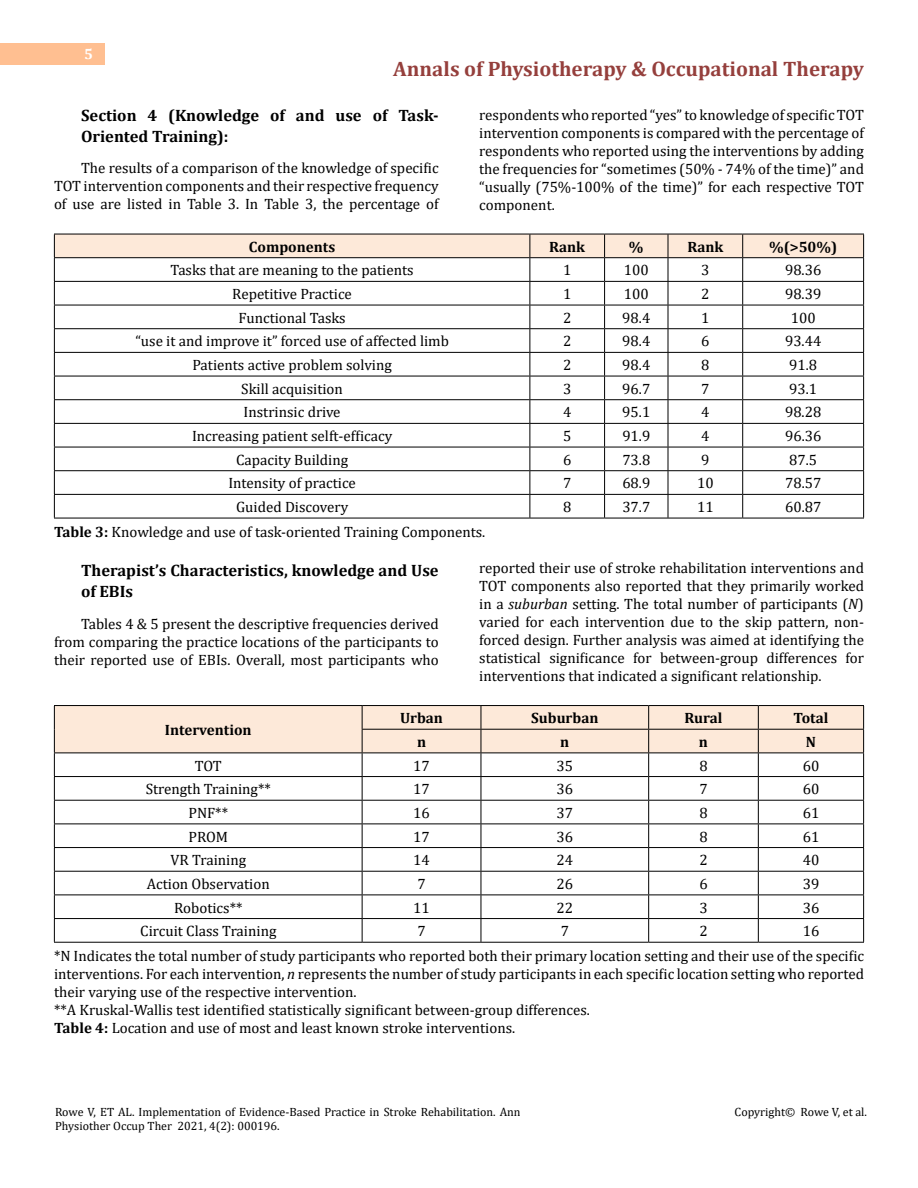
<style>
.page{position:relative;width:918px;height:1188px;background:#fff}
.page>*{position:absolute;margin:0;border:0;box-sizing:border-box;transform-origin:0 0}
.t1{font:700 21px "Cambria";color:#953f3c}
.t2{font:700 16.5px/21px "Cambria";color:#000}
.t3{font:15px/18px "Cambria";color:#000;text-align:justify}
.t4{font:700 15px "Cambria";color:#000}
.t5{font:700 15px "Cambria";color:#fff}
.t6{font:12px/14.4px "Cambria";color:#000}
.s1{font-weight:700}
.s2{font-style:italic}
</style>
<div class="page">
<div style="left:0;top:43px;width:105px;height:21px;background:#ffbf91"></div>
<hr style="left:54px;top:518px;width:476px;height:1px;background:#000">
<hr style="left:530px;top:518px;width:75px;height:1px;background:#000">
<hr style="left:605px;top:518px;width:63px;height:1px;background:#000">
<hr style="left:668px;top:518px;width:75px;height:1px;background:#000">
<hr style="left:743px;top:518px;width:121px;height:1px;background:#000">
<svg style="left:54px;top:234px;width:810px;height:284px"></svg>
<hr style="left:54px;top:705px;width:308px;height:1px;background:#000">
<hr style="left:362px;top:705px;width:119px;height:1px;background:#000">
<hr style="left:481px;top:705px;width:168px;height:1px;background:#000">
<hr style="left:649px;top:705px;width:109px;height:1px;background:#000">
<hr style="left:758px;top:705px;width:106px;height:1px;background:#000">
<svg style="left:54px;top:706px;width:810px;height:236px"></svg>
<hr style="left:54px;top:942px;width:308px;height:1px;background:#000">
<hr style="left:362px;top:942px;width:119px;height:1px;background:#000">
<hr style="left:481px;top:942px;width:168px;height:1px;background:#000">
<hr style="left:649px;top:942px;width:109px;height:1px;background:#000">
<hr style="left:758px;top:942px;width:106px;height:1px;background:#000">
<p class="t5" style="left:84px;top:44px;width:10px">5</p>
<h1 class="t1" style="left:393px;top:54px;width:472px">Annals of Physiotherapy &amp; Occupational Therapy</h1>
<p class="t2" style="left:81px;top:104px;width:359px">Section 4 (Knowledge of and use of Task-<br>Oriented Training):</p>
<p class="t3" style="left:54px;top:159px;width:386px;text-indent:27px">The results of a comparison of the knowledge of specific TOT intervention components and their respective frequency of use are listed in Table 3. In Table 3, the percentage of</p>
<p class="t3" style="left:479px;top:105px;width:386px">respondents who reported “yes” to knowledge of specific TOT intervention components is compared with the percentage of respondents who reported using the interventions by adding the frequencies for “sometimes (50% - 74% of the time)” and “usually (75%-100% of the time)” for each respective TOT component.</p>
<p class="t4" style="left:249px;top:236px;width:88px">Components</p>
<p class="t4" style="left:549px;top:236px;width:37px">Rank</p>
<p class="t4" style="left:629px;top:236px;width:16px">%</p>
<p class="t4" style="left:687px;top:236px;width:37px">Rank</p>
<p class="t4" style="left:769px;top:236px;width:70px">%(&gt;50%)</p>
<p class="t3" style="left:171px;top:261px;width:245px">Tasks that are meaning to the patients</p>
<p class="t3" style="left:563px;top:261px;width:10px">1</p>
<p class="t3" style="left:624px;top:261px;width:26px">100</p>
<p class="t3" style="left:701px;top:261px;width:10px">3</p>
<p class="t3" style="left:785px;top:261px;width:38px">98.36</p>
<p class="t3" style="left:232px;top:285px;width:121px">Repetitive Practice</p>
<p class="t3" style="left:563px;top:285px;width:10px">1</p>
<p class="t3" style="left:624px;top:285px;width:26px">100</p>
<p class="t3" style="left:701px;top:285px;width:10px">2</p>
<p class="t3" style="left:785px;top:285px;width:38px">98.39</p>
<p class="t3" style="left:239px;top:309px;width:109px">Functional Tasks</p>
<p class="t3" style="left:563px;top:309px;width:10px">2</p>
<p class="t3" style="left:622px;top:309px;width:30px">98.4</p>
<p class="t3" style="left:701px;top:309px;width:10px">1</p>
<p class="t3" style="left:791px;top:309px;width:26px">100</p>
<p class="t3" style="left:135px;top:332px;width:315px">“use it and improve it” forced use of affected limb</p>
<p class="t3" style="left:563px;top:332px;width:10px">2</p>
<p class="t3" style="left:622px;top:332px;width:30px">98.4</p>
<p class="t3" style="left:701px;top:332px;width:10px">6</p>
<p class="t3" style="left:785px;top:332px;width:38px">93.44</p>
<p class="t3" style="left:192px;top:356px;width:201px">Patients active problem solving</p>
<p class="t3" style="left:563px;top:356px;width:10px">2</p>
<p class="t3" style="left:622px;top:356px;width:30px">98.4</p>
<p class="t3" style="left:701px;top:356px;width:10px">8</p>
<p class="t3" style="left:789px;top:356px;width:30px">91.8</p>
<p class="t3" style="left:241px;top:380px;width:103px">Skill acquisition</p>
<p class="t3" style="left:563px;top:380px;width:10px">3</p>
<p class="t3" style="left:622px;top:380px;width:30px">96.7</p>
<p class="t3" style="left:701px;top:380px;width:10px">7</p>
<p class="t3" style="left:789px;top:380px;width:30px">93.1</p>
<p class="t3" style="left:244px;top:403px;width:99px">Instrinsic drive</p>
<p class="t3" style="left:563px;top:403px;width:10px">4</p>
<p class="t3" style="left:622px;top:403px;width:30px">95.1</p>
<p class="t3" style="left:701px;top:403px;width:10px">4</p>
<p class="t3" style="left:785px;top:403px;width:38px">98.28</p>
<p class="t3" style="left:192px;top:427px;width:202px">Increasing patient selft-efficacy</p>
<p class="t3" style="left:563px;top:427px;width:10px">5</p>
<p class="t3" style="left:622px;top:427px;width:30px">91.9</p>
<p class="t3" style="left:701px;top:427px;width:10px">4</p>
<p class="t3" style="left:785px;top:427px;width:38px">96.36</p>
<p class="t3" style="left:236px;top:451px;width:114px">Capacity Building</p>
<p class="t3" style="left:563px;top:451px;width:10px">6</p>
<p class="t3" style="left:622px;top:451px;width:30px">73.8</p>
<p class="t3" style="left:701px;top:451px;width:10px">9</p>
<p class="t3" style="left:789px;top:451px;width:30px">87.5</p>
<p class="t3" style="left:228px;top:474px;width:129px">Intensity of practice</p>
<p class="t3" style="left:563px;top:474px;width:10px">7</p>
<p class="t3" style="left:622px;top:474px;width:30px">68.9</p>
<p class="t3" style="left:697px;top:474px;width:18px">10</p>
<p class="t3" style="left:785px;top:474px;width:38px">78.57</p>
<p class="t3" style="left:236px;top:498px;width:114px">Guided Discovery</p>
<p class="t3" style="left:563px;top:498px;width:10px">8</p>
<p class="t3" style="left:622px;top:498px;width:30px">37.7</p>
<p class="t3" style="left:697px;top:498px;width:18px">11</p>
<p class="t3" style="left:785px;top:498px;width:38px">60.87</p>
<p class="t3" style="left:54px;top:523px;width:433px"><span class="s1">Table 3:</span> Knowledge and use of task-oriented Training Components.</p>
<p class="t2" style="left:81px;top:560px;width:359px">Therapist’s Characteristics, knowledge and Use of EBIs</p>
<p class="t3" style="left:54px;top:615px;width:386px;text-indent:27px">Tables 4 &amp; 5 present the descriptive frequencies derived from comparing the practice locations of the participants to their reported use of EBIs. Overall, most participants who</p>
<p class="t3" style="left:479px;top:559px;width:386px">reported their use of stroke rehabilitation interventions and TOT components also reported that they primarily worked in a <span class="s2">suburban</span> setting. The total number of participants (<span class="s2">N</span>) varied for each intervention due to the skip pattern, non&shy;forced design. Further analysis was aimed at identifying the statistical significance for between-group differences for interventions that indicated a significant relationship.</p>
<p class="t4" style="left:165px;top:719px;width:88px">Intervention</p>
<p class="t4" style="left:400px;top:708px;width:44px">Urban</p>
<p class="t4" style="left:531px;top:708px;width:69px">Suburban</p>
<p class="t4" style="left:685px;top:708px;width:39px">Rural</p>
<p class="t4" style="left:794px;top:708px;width:36px">Total</p>
<p class="t4" style="left:417px;top:731px;width:11px">n</p>
<p class="t4" style="left:560px;top:731px;width:11px">n</p>
<p class="t4" style="left:699px;top:731px;width:11px">n</p>
<p class="t4" style="left:806px;top:731px;width:12px">N</p>
<p class="t3" style="left:195px;top:756px;width:29px">TOT</p>
<p class="t3" style="left:413px;top:756px;width:18px">17</p>
<p class="t3" style="left:557px;top:756px;width:18px">35</p>
<p class="t3" style="left:699px;top:756px;width:10px">8</p>
<p class="t3" style="left:803px;top:756px;width:18px">60</p>
<p class="t3" style="left:146px;top:780px;width:127px">Strength Training**</p>
<p class="t3" style="left:413px;top:780px;width:18px">17</p>
<p class="t3" style="left:557px;top:780px;width:18px">36</p>
<p class="t3" style="left:699px;top:780px;width:10px">7</p>
<p class="t3" style="left:803px;top:780px;width:18px">60</p>
<p class="t3" style="left:188px;top:804px;width:41px">PNF**</p>
<p class="t3" style="left:413px;top:804px;width:18px">16</p>
<p class="t3" style="left:557px;top:804px;width:18px">37</p>
<p class="t3" style="left:699px;top:804px;width:10px">8</p>
<p class="t3" style="left:803px;top:804px;width:18px">61</p>
<p class="t3" style="left:189px;top:827px;width:41px">PROM</p>
<p class="t3" style="left:413px;top:827px;width:18px">17</p>
<p class="t3" style="left:557px;top:827px;width:18px">36</p>
<p class="t3" style="left:699px;top:827px;width:10px">8</p>
<p class="t3" style="left:803px;top:827px;width:18px">61</p>
<p class="t3" style="left:170px;top:851px;width:77px">VR Training</p>
<p class="t3" style="left:413px;top:851px;width:18px">14</p>
<p class="t3" style="left:557px;top:851px;width:18px">24</p>
<p class="t3" style="left:699px;top:851px;width:10px">2</p>
<p class="t3" style="left:803px;top:851px;width:18px">40</p>
<p class="t3" style="left:147px;top:875px;width:124px">Action Observation</p>
<p class="t3" style="left:417px;top:875px;width:10px">7</p>
<p class="t3" style="left:557px;top:875px;width:18px">26</p>
<p class="t3" style="left:699px;top:875px;width:10px">6</p>
<p class="t3" style="left:803px;top:875px;width:18px">39</p>
<p class="t3" style="left:174px;top:898px;width:70px">Robotics**</p>
<p class="t3" style="left:413px;top:898px;width:18px">11</p>
<p class="t3" style="left:557px;top:898px;width:18px">22</p>
<p class="t3" style="left:699px;top:898px;width:10px">3</p>
<p class="t3" style="left:803px;top:898px;width:18px">36</p>
<p class="t3" style="left:140px;top:922px;width:138px">Circuit Class Training</p>
<p class="t3" style="left:418px;top:922px;width:10px">7</p>
<p class="t3" style="left:561px;top:922px;width:10px">7</p>
<p class="t3" style="left:699px;top:922px;width:10px">2</p>
<p class="t3" style="left:54px;top:918px;width:812px;line-height:25.2px;text-indent:749px">16<br>*N Indicates the total number of study participants who reported both their primary location setting and their use of the specific</p>
<p class="t3" style="left:54px;top:965px;width:812px;text-align:left">interventions. For each intervention, <span class="s2">n</span> represents the number of study participants in each specific location setting who reported their varying use of the respective intervention.<br>**A Kruskal-Wallis test identified statistically significant between-group differences.<br><span class="s1">Table 4:</span> Location and use of most and least known stroke interventions.</p>
<p class="t6" style="left:55px;top:1105px;width:467px">Rowe V, ET AL. Implementation of Evidence-Based Practice in Stroke Rehabilitation. Ann<br>Physiother Occup Ther 2021, 4(2): 000196.</p>
<p class="t6" style="left:735px;top:1105px;width:134px">Copyright© Rowe V, et al.</p>
</div>
